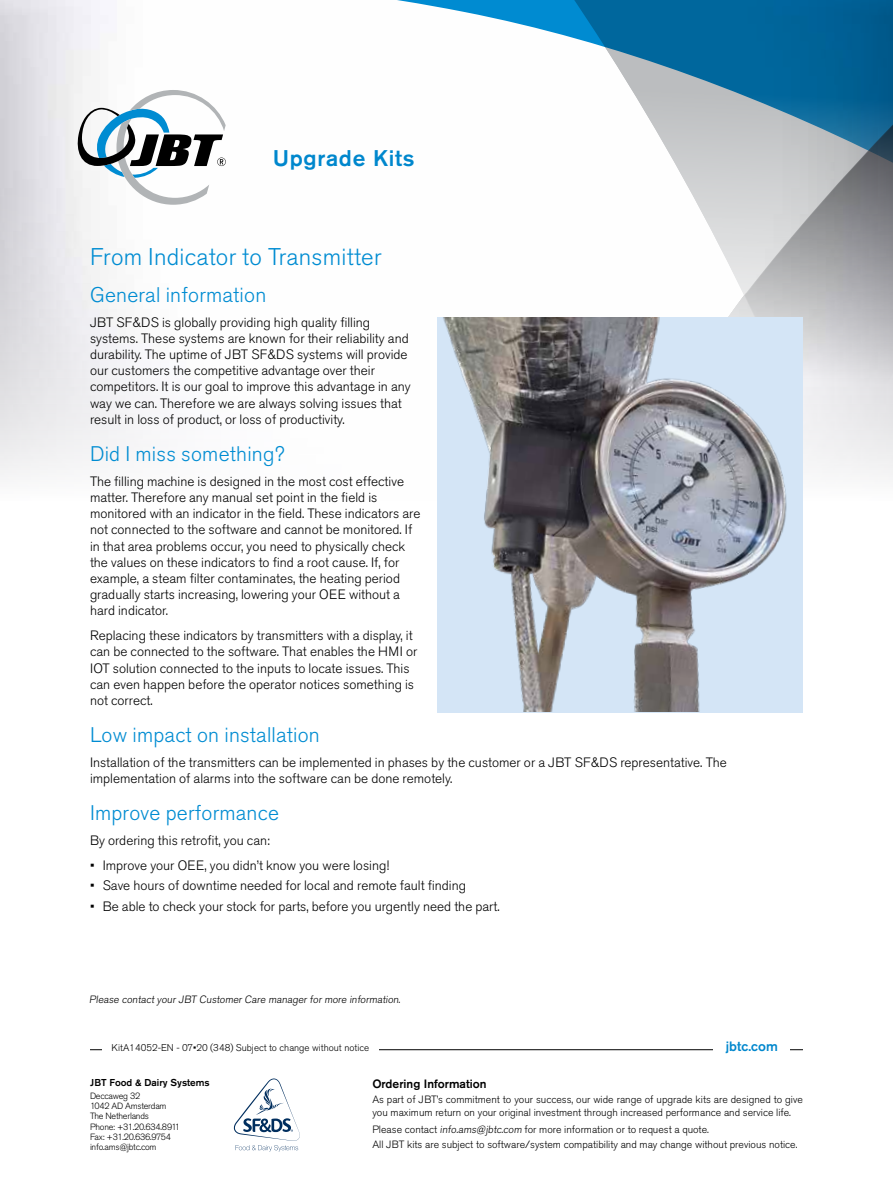
<style>
.page{position:relative;width:893px;height:1191px;background:#fff}
.page>*{position:absolute;margin:0;border:0;box-sizing:border-box;transform-origin:0 0}
.t1{font:300 24px "Akzidenz Grotesk Pro";letter-spacing:.01em;color:#008cd2}
.t2{font:500 22.5px "Akzidenz Grotesk Pro";letter-spacing:.03em;color:#0087cd}
.t3{font:300 21px "Akzidenz Grotesk Pro";letter-spacing:.01em;color:#008cd2}
.t4{font:300 13.5px/16.2px "Akzidenz Grotesk Pro";color:#000}
.t5{font:500 13.5px "Akzidenz Grotesk Pro";color:#0087cd}
.t6{font:500 12px "Akzidenz Grotesk Pro";color:#000}
.t7{font:300 10.5px/12.6px "Akzidenz Grotesk Pro";color:#000}
.t8{font:500 9.9px "Akzidenz Grotesk Pro";color:#000}
.t9{font:300 9.75px "Akzidenz Grotesk Pro";color:#000}
.t10{font:300 9px/10.2px "Akzidenz Grotesk Pro";letter-spacing:-.025em;color:#000}
</style>
<div class="page">
<svg style="left:71px;top:0;width:822px;height:487px"></svg>
<svg style="left:78px;top:90px;width:148px;height:115px"></svg>
<svg style="left:234px;top:1078px;width:66px;height:73px"></svg>
<hr style="left:90px;top:1049px;width:713px;height:1px;background:#000">
<div style="left:714px;top:1037px;width:76px;height:21px;background:#fff"></div>
<div style="left:102px;top:1039px;width:277px;height:16px;background:#fff"></div>
<img style="left:438px;top:317px;width:364px;height:394px">
<h2 class="t2" style="left:273px;top:143px;width:143px">Upgrade Kits</h2>
<h1 class="t1" style="left:90px;top:241px;width:293px">From Indicator to Transmitter</h1>
<h3 class="t3" style="left:90px;top:281px;width:178px">General information</h3>
<p class="t4" style="left:90px;top:314px;width:322px">JBT SF&amp;DS is globally providing high quality filling systems. These systems are known for their reliability and durability. The uptime of JBT SF&amp;DS systems will provide our customers the competitive advantage over their competitors. It is our goal to improve this advantage in any way we can. Therefore we are always solving issues that result in loss of product, or loss of productivity.</p>
<h3 class="t3" style="left:90px;top:440px;width:196px">Did I miss something?</h3>
<p class="t4" style="left:90px;top:473px;width:332px">The filling machine is designed in the most cost effective matter. Therefore any manual set point in the field is monitored with an indicator in the field. These indicators are not connected to the software and cannot be monitored. If in that area problems occur, you need to physically check the values on these indicators to find a root cause. If, for example, a steam filter contaminates, the heating period gradually starts increasing, lowering your OEE without a hard indicator.</p>
<p class="t4" style="left:90px;top:627px;width:329px">Replacing these indicators by transmitters with a display, it can be connected to the software. That enables the HMI or IOT solution connected to the inputs to locate issues. This can even happen before the operator notices something is not correct.</p>
<h3 class="t3" style="left:90px;top:721px;width:231px">Low impact on installation</h3>
<p class="t4" style="left:90px;top:754px;width:638px">Installation of the transmitters can be implemented in phases by the customer or a JBT SF&amp;DS representative. The implementation of alarms into the software can be done remotely.</p>
<h3 class="t3" style="left:90px;top:799px;width:190px">Improve performance</h3>
<p class="t4" style="left:90px;top:832px;width:181px">By ordering this retrofit, you can:</p>
<p class="t4" style="left:90px;top:857px;width:301px">• Improve your OEE, you didn’t know you were losing!</p>
<p class="t4" style="left:90px;top:877px;width:378px">• Save hours of downtime needed for local and remote fault finding</p>
<p class="t4" style="left:90px;top:898px;width:411px">• Be able to check your stock for parts, before you urgently need the part.</p>
<p class="t7" style="left:89px;top:993px;width:314px">Please contact your JBT Customer Care manager for more information.</p>
<p class="t9" style="left:112px;top:1041px;width:259px">KitA14052-EN - 07•20 (348) Subject to change without notice</p>
<p class="t5" style="left:726px;top:1038px;width:53px">jbtc.com</p>
<p class="t8" style="left:90px;top:1076px;width:121px">JBT Food &amp; Dairy Systems</p>
<p class="t10" style="left:90px;top:1090px;width:91px">Deccaweg 32<br>1042 AD Amsterdam<br>The Netherlands<br>Phone: +31.20.634.8911<br>Fax: +31.20.636.9754 info.ams@jbtc.com</p>
<p class="t6" style="left:372px;top:1075px;width:116px">Ordering Information</p>
<p class="t7" style="left:372px;top:1093px;width:432px">As part of JBT’s commitment to your success, our wide range of upgrade kits are designed to give you maximum return on your original investment through increased performance and service life.</p>
<p class="t7" style="left:372px;top:1121px;width:427px;line-height:15.6px">Please contact info.ams@jbtc.com for more information or to request a quote.<br>All JBT kits are subject to software/system compatibility and may change without previous notice.</p>
</div>
